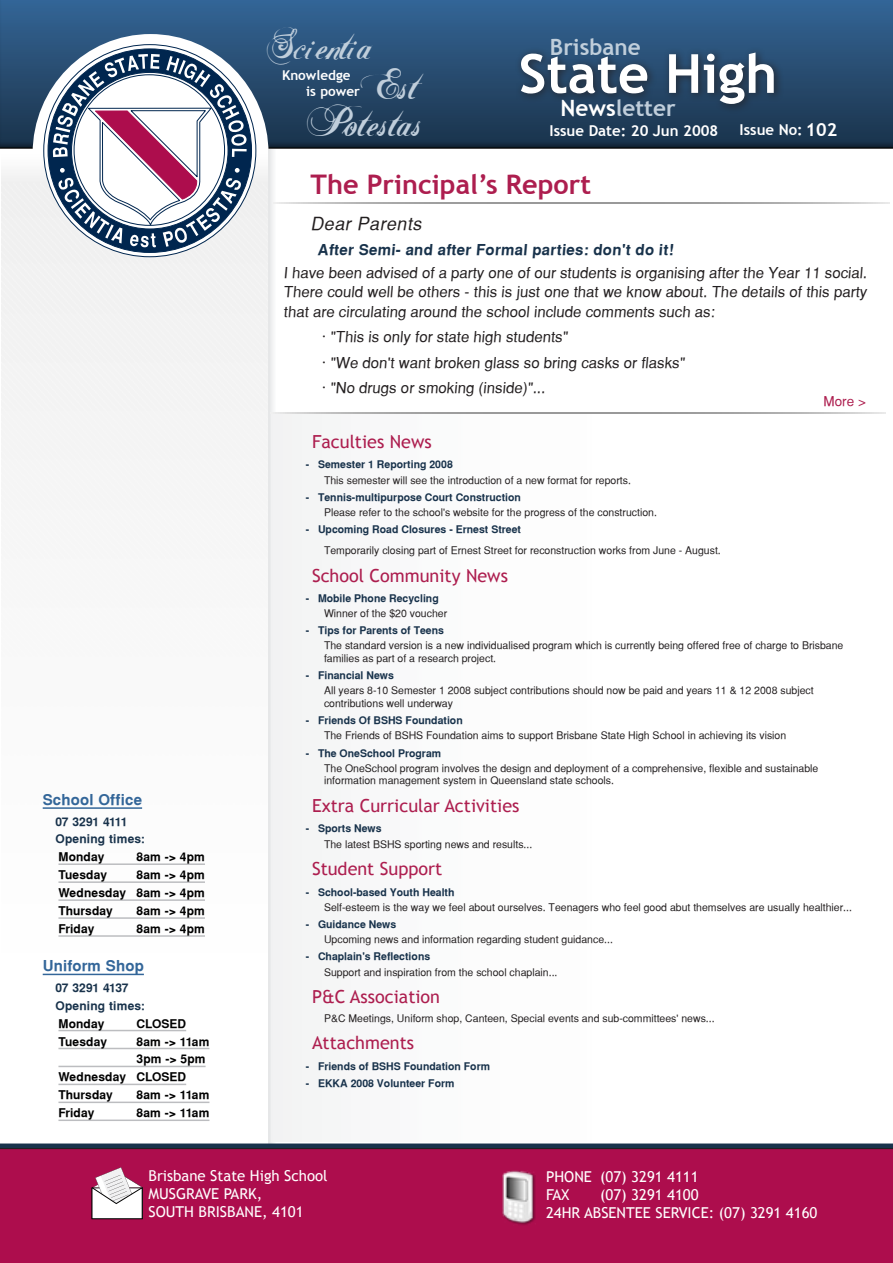
<style>
.page{position:relative;width:893px;height:1263px;background:#fff}
.page>*{position:absolute;margin:0;border:0;box-sizing:border-box;transform-origin:0 0}
.t1{font:700 54px "Trebuchet MS";color:#fff}
.t2{font:45px/36.8px "ABIGAIL";color:#c0cedb;text-align:right}
.t3{font:700 27px "Trebuchet MS";color:#ad1e4f}
.t4{font:700 22.5px "Trebuchet MS";color:#c0cedb}
.t5{font:18px "Trebuchet MS";color:#ad1e4f}
.t6{font:italic 18px "Sans Serif";color:#231f20}
.t7{font:15px/19.5px "Sans Serif";color:#231f20;text-align:justify}
.t8{font:15px/18px "Trebuchet MS";color:#fff}
.t9{font:700 15px "Sans Serif";color:#18324b}
.t10{font:700 15px "Trebuchet MS";color:#fff}
.t11{font:700 15px "Sans Serif";letter-spacing:.01em;color:#369}
.t12{font:700 13.5px/15.3px "Trebuchet MS";color:#fff}
.t13{font:13.5px "Sans Serif";color:#ad1e4f}
.t14{font:700 12px/18px "Sans Serif";letter-spacing:.015em;color:#000;text-align:justify}
.t15{font:700 12px/17.7px "Sans Serif";letter-spacing:.01em;color:#18324b}
.t16{font:10.5px/12.6px "Sans Serif";color:#231f20}
.t17{font:700 10.5px/17.1px "Sans Serif";color:#18324b}
.s1{color:#fff}
.s2{font-size:18px}
</style>
<div class="page">
<div style="left:0;top:0;width:893px;height:151px;background:#231f20;opacity:.75"></div>
<div style="left:269px;top:150px;width:7px;height:993px;background:#f1f1f2"></div>
<div style="left:272px;top:412px;width:619px;height:729px;background:#fdfdfd"></div>
<svg style="left:33px;top:34px;width:235px;height:223px"></svg>
<svg style="left:43px;top:44px;width:213px;height:213px"></svg>
<svg style="left:272px;top:412px;width:614px;height:1px"></svg>
<div style="left:0;top:1148px;width:893px;height:115px;background:#ad0d4d"></div>
<div style="left:0;top:1143px;width:893px;height:5px;background:#18324b"></div>
<div style="left:515px;top:46px;width:347px;height:91px;background:#231f20;opacity:.75"></div>
<svg style="left:92px;top:1167px;width:51px;height:52px"></svg>
<img style="left:502px;top:1170px;width:34px;height:56px">
<svg style="left:276px;top:202px;width:614px;height:1px"></svg>
<hr style="left:43px;top:807px;width:99px;height:2px;background:#369">
<hr style="left:58px;top:863px;width:147px;height:2px;background:#bcbdc0">
<hr style="left:58px;top:881px;width:147px;height:2px;background:#bcbdc0">
<hr style="left:58px;top:899px;width:147px;height:2px;background:#bcbdc0">
<hr style="left:58px;top:917px;width:147px;height:2px;background:#bcbdc0">
<hr style="left:58px;top:935px;width:147px;height:2px;background:#bcbdc0">
<hr style="left:43px;top:974px;width:101px;height:1px;background:#369">
<hr style="left:58px;top:1030px;width:128px;height:1px;background:#bcbdc0">
<hr style="left:58px;top:1048px;width:151px;height:1px;background:#bcbdc0">
<hr style="left:58px;top:1066px;width:148px;height:1px;background:#bcbdc0">
<hr style="left:58px;top:1084px;width:128px;height:1px;background:#bcbdc0">
<hr style="left:58px;top:1101px;width:151px;height:2px;background:#bcbdc0">
<hr style="left:58px;top:1119px;width:151px;height:2px;background:#bcbdc0">
<h2 class="t2" style="left:269px;top:29px;width:103px">Scientia</h2>
<p class="t12" style="left:306px;top:68px;width:55px;text-indent:-24px">Knowledge is power</p>
<h2 class="t2" style="left:311px;top:69px;width:113px">Est<br>Potestas</h2>
<h3 class="t4" style="left:550px;top:33px;width:92px">Brisbane</h3>
<h1 class="t1" style="left:519px;top:40px;width:260px">State High</h1>
<h3 class="t4" style="left:560px;top:94px;width:117px"><span class="s1">News</span>letter</h3>
<h3 class="t10" style="left:550px;top:121px;width:170px">Issue Date: 20 Jun 2008</h3>
<h3 class="t10" style="left:740px;top:120px;width:99px">Issue No: <span class="s2">102</span></h3>
<h3 class="t11" style="left:43px;top:791px;width:101px">School Office</h3>
<p class="t15" style="left:55px;top:812px;width:91px">07 3291 4111<br>Opening times:</p>
<p class="t14" style="left:58px;top:848px;width:48px">Monday</p>
<p class="t14" style="left:136px;top:848px;width:70px">8am -&gt; 4pm</p>
<p class="t14" style="left:58px;top:866px;width:50px">Tuesday</p>
<p class="t14" style="left:58px;top:866px;width:148px;text-indent:78px">8am -&gt; 4pm Wednesday 8am -&gt; 4pm Thursday</p>
<p class="t14" style="left:136px;top:902px;width:70px">8am -&gt; 4pm</p>
<p class="t14" style="left:58px;top:920px;width:37px">Friday</p>
<p class="t14" style="left:136px;top:920px;width:70px">8am -&gt; 4pm</p>
<h3 class="t11" style="left:43px;top:957px;width:103px">Uniform Shop</h3>
<p class="t15" style="left:55px;top:979px;width:91px">07 3291 4137<br>Opening times:</p>
<p class="t14" style="left:58px;top:1014px;width:48px">Monday</p>
<p class="t14" style="left:136px;top:1014px;width:51px">CLOSED</p>
<p class="t14" style="left:58px;top:1032px;width:50px">Tuesday</p>
<p class="t14" style="left:136px;top:1032px;width:74px">8am -&gt; 11am</p>
<p class="t14" style="left:136px;top:1050px;width:71px">3pm -&gt; 5pm</p>
<p class="t14" style="left:58px;top:1068px;width:129px">Wednesday CLOSED</p>
<p class="t14" style="left:58px;top:1086px;width:56px">Thursday</p>
<p class="t14" style="left:136px;top:1086px;width:74px">8am -&gt; 11am</p>
<p class="t14" style="left:58px;top:1104px;width:37px">Friday</p>
<p class="t14" style="left:136px;top:1104px;width:74px">8am -&gt; 11am</p>
<h3 class="t3" style="left:310px;top:167px;width:282px">The Principal’s Report</h3>
<h3 class="t6" style="left:310px;top:213px;width:116px">Dear Parents</h3>
<h3 class="t9" style="left:318px;top:241px;width:359px">After Semi- and after Formal parties: don't do it!</h3>
<p class="t7" style="left:284px;top:263px;width:587px">I have been advised of a party one of our students is organising after the Year 11 social.<br>There could well be others - this is just one that we know about. The details of this party that are circulating around the school include comments such as:</p>
<h3 class="t7" style="left:322px;top:324px;width:366px;line-height:25.5px;text-align:left">Õ "This is only for state high students"<br>Õ "We don't want broken glass so bring casks or flasks"<br>Õ "No drugs or smoking (inside)"...</h3>
<h3 class="t5" style="left:312px;top:431px;width:121px">Faculties News</h3>
<p class="t17" style="left:306px;top:456px;width:149px">Ä Semester 1 Reporting 2008</p>
<p class="t16" style="left:324px;top:474px;width:308px">This semester will see the introduction of a new format for reports.</p>
<p class="t17" style="left:306px;top:488px;width:217px">Ä Tennis-multipurpose Court Construction</p>
<p class="t16" style="left:324px;top:506px;width:334px">Please refer to the school's website for the progress of the construction.</p>
<p class="t17" style="left:306px;top:521px;width:217px">Ä Upcoming Road Closures - Ernest Street</p>
<p class="t16" style="left:324px;top:544px;width:398px">Temporarily closing part of Ernest Street for reconstruction works from June - August.</p>
<h3 class="t5" style="left:312px;top:565px;width:197px">School Community News</h3>
<p class="t17" style="left:306px;top:589px;width:135px">Ä Mobile Phone Recycling</p>
<p class="t16" style="left:324px;top:607px;width:125px">Winner of the $20 voucher</p>
<p class="t17" style="left:306px;top:622px;width:140px">Ä Tips for Parents of Teens</p>
<p class="t16" style="left:324px;top:639px;width:521px">The standard version is a new individualised program which is currently being offered free of charge to Brisbane families as part of a research project.</p>
<p class="t17" style="left:306px;top:667px;width:90px">Ä Financial News</p>
<p class="t16" style="left:324px;top:684px;width:491px">All years 8-10 Semester 1 2008 subject contributions should now be paid and years 11 &amp; 12 2008 subject contributions well underway</p>
<p class="t17" style="left:306px;top:712px;width:158px">Ä Friends Of BSHS Foundation</p>
<p class="t16" style="left:324px;top:729px;width:464px">The Friends of BSHS Foundation aims to support Brisbane State High School in achieving its vision</p>
<p class="t17" style="left:306px;top:744px;width:137px">Ä The OneSchool Program</p>
<p class="t16" style="left:324px;top:762px;width:496px">The OneSchool program involves the design and deployment of a comprehensive, flexible and sustainable information management system in Queensland state schools.</p>
<h3 class="t5" style="left:312px;top:795px;width:209px">Extra Curricular Activities</h3>
<p class="t17" style="left:306px;top:820px;width:77px">Ä Sports News</p>
<p class="t16" style="left:324px;top:837px;width:210px">The latest BSHS sporting news and results...</p>
<h3 class="t5" style="left:312px;top:858px;width:132px">Student Support</h3>
<p class="t17" style="left:306px;top:883px;width:150px">Ä School-based Youth Health</p>
<p class="t16" style="left:324px;top:901px;width:529px">Self-esteem is the way we feel about ourselves. Teenagers who feel good abut themselves are usually healthier...</p>
<p class="t17" style="left:306px;top:915px;width:92px">Ä Guidance News</p>
<p class="t16" style="left:324px;top:933px;width:290px">Upcoming news and information regarding student guidance...</p>
<p class="t17" style="left:306px;top:948px;width:126px">Ä Chaplain's Reflections</p>
<p class="t16" style="left:324px;top:965px;width:235px">Support and inspiration from the school chaplain...</p>
<h3 class="t5" style="left:312px;top:986px;width:130px">P&amp;C Association</h3>
<p class="t16" style="left:324px;top:1011px;width:392px">P&amp;C Meetings, Uniform shop, Canteen, Special events and sub-committees' news...</p>
<h3 class="t5" style="left:312px;top:1032px;width:104px">Attachments</h3>
<p class="t17" style="left:306px;top:1057px;width:186px">Ä Friends of BSHS Foundation Form<br>Ä EKKA 2008 Volunteer Form</p>
<p class="t13" style="left:824px;top:393px;width:44px">More &gt;</p>
<h3 class="t8" style="left:148px;top:1167px;width:181px">Brisbane State High School<br>MUSGRAVE PARK,<br>SOUTH BRISBANE, 4101</h3>
<h3 class="t8" style="left:546px;top:1168px;width:154px">PHONE (07) 3291 4111<br>FAX</h3>
<h3 class="t8" style="left:546px;top:1186px;width:273px;text-indent:54px">(07) 3291 4100<br>24HR ABSENTEE SERVICE: (07) 3291 4160</h3>
</div>
